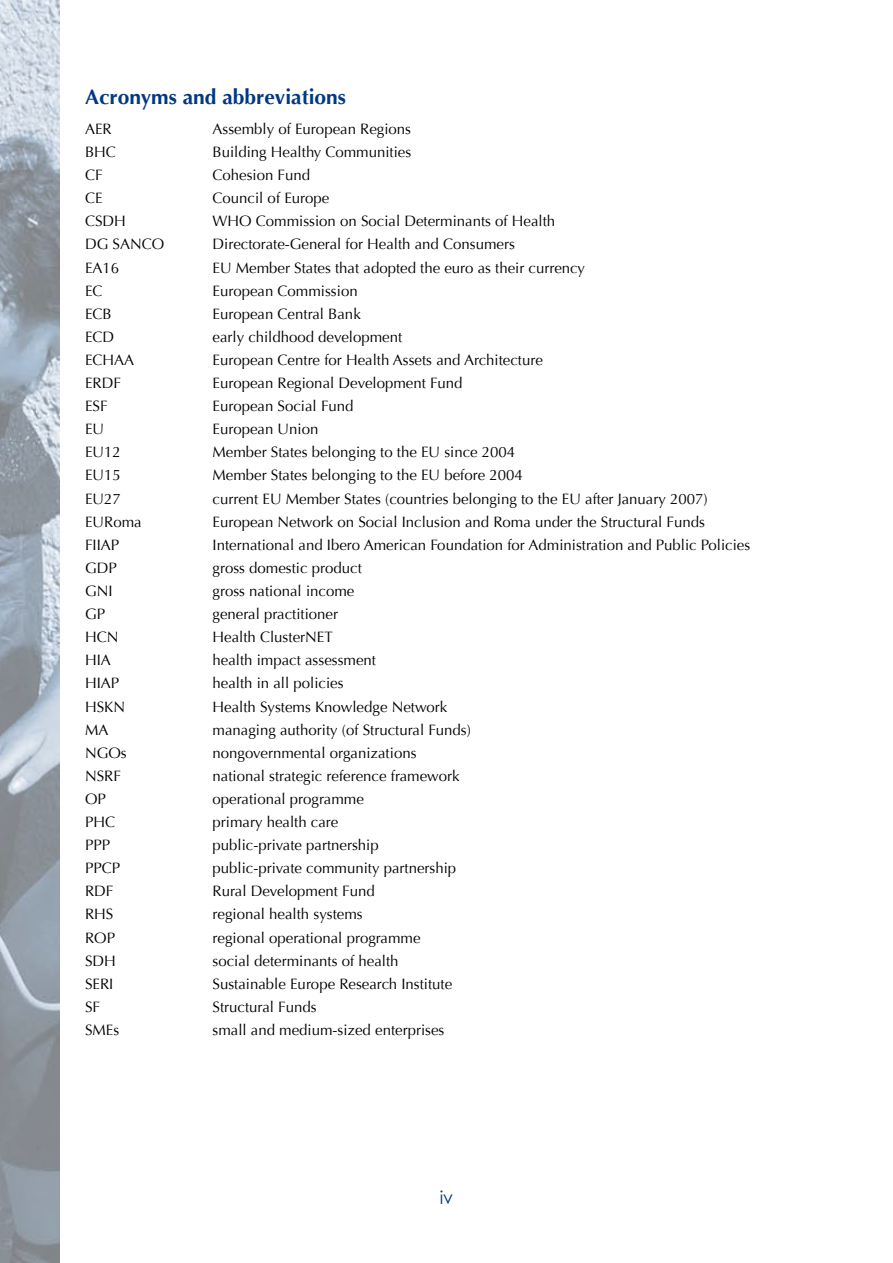
<style>
.page{position:relative;width:893px;height:1263px;background:#fff}
.page>*{position:absolute;margin:0;border:0;box-sizing:border-box;transform-origin:0 0}
.t1{font:700 21px "Optima";color:#003882}
.t2{font:18px "Century Gothic";color:#003882}
.t3{font:15px "Optima";color:#000}
</style>
<div class="page">
<img style="left:0;top:0;width:60px;height:1263px">
<h1 class="t1" style="left:85px;top:85px;width:263px">Acronyms and abbreviations</h1>
<p class="t3" style="left:85px;top:120px;width:28px">AER</p>
<p class="t3" style="left:213px;top:120px;width:200px">Assembly of European Regions</p>
<p class="t3" style="left:85px;top:143px;width:32px">BHC</p>
<p class="t3" style="left:213px;top:143px;width:200px">Building Healthy Communities</p>
<p class="t3" style="left:85px;top:166px;width:19px">CF</p>
<p class="t3" style="left:213px;top:166px;width:99px">Cohesion Fund</p>
<p class="t3" style="left:85px;top:189px;width:19px">CE</p>
<p class="t3" style="left:213px;top:189px;width:118px">Council of Europe</p>
<p class="t3" style="left:85px;top:213px;width:42px">CSDH</p>
<p class="t3" style="left:213px;top:213px;width:344px">WHO Commission on Social Determinants of Health</p>
<p class="t3" style="left:85px;top:236px;width:81px">DG SANCO</p>
<p class="t3" style="left:213px;top:236px;width:304px">Directorate-General for Health and Consumers</p>
<p class="t3" style="left:85px;top:259px;width:36px">EA16</p>
<p class="t3" style="left:213px;top:259px;width:374px">EU Member States that adopted the euro as their currency</p>
<p class="t3" style="left:85px;top:282px;width:19px">EC</p>
<p class="t3" style="left:213px;top:282px;width:147px">European Commission</p>
<p class="t3" style="left:85px;top:305px;width:28px">ECB</p>
<p class="t3" style="left:213px;top:305px;width:150px">European Central Bank</p>
<p class="t3" style="left:85px;top:328px;width:31px">ECD</p>
<p class="t3" style="left:213px;top:328px;width:191px">early childhood development</p>
<p class="t3" style="left:85px;top:351px;width:51px">ECHAA</p>
<p class="t3" style="left:213px;top:351px;width:332px">European Centre for Health Assets and Architecture</p>
<p class="t3" style="left:85px;top:374px;width:37px">ERDF</p>
<p class="t3" style="left:213px;top:374px;width:251px">European Regional Development Fund</p>
<p class="t3" style="left:85px;top:397px;width:24px">ESF</p>
<p class="t3" style="left:213px;top:397px;width:142px">European Social Fund</p>
<p class="t3" style="left:85px;top:420px;width:21px">EU</p>
<p class="t3" style="left:213px;top:420px;width:107px">European Union</p>
<p class="t3" style="left:85px;top:444px;width:37px">EU12</p>
<p class="t3" style="left:213px;top:444px;width:304px">Member States belonging to the EU since 2004</p>
<p class="t3" style="left:85px;top:467px;width:37px">EU15</p>
<p class="t3" style="left:213px;top:467px;width:312px">Member States belonging to the EU before 2004</p>
<p class="t3" style="left:85px;top:490px;width:37px">EU27</p>
<p class="t3" style="left:213px;top:490px;width:497px">current EU Member States (countries belonging to the EU after January 2007)</p>
<p class="t3" style="left:85px;top:513px;width:58px">EURoma</p>
<p class="t3" style="left:213px;top:513px;width:494px">European Network on Social Inclusion and Roma under the Structural Funds</p>
<p class="t3" style="left:85px;top:536px;width:36px">FIIAP</p>
<p class="t3" style="left:213px;top:536px;width:539px">International and Ibero American Foundation for Administration and Public Policies</p>
<p class="t3" style="left:85px;top:559px;width:33px">GDP</p>
<p class="t3" style="left:213px;top:559px;width:151px">gross domestic product</p>
<p class="t3" style="left:85px;top:582px;width:29px">GNI</p>
<p class="t3" style="left:213px;top:582px;width:143px">gross national income</p>
<p class="t3" style="left:85px;top:605px;width:22px">GP</p>
<p class="t3" style="left:213px;top:605px;width:127px">general practitioner</p>
<p class="t3" style="left:85px;top:628px;width:35px">HCN</p>
<p class="t3" style="left:213px;top:628px;width:122px">Health ClusterNET</p>
<p class="t3" style="left:85px;top:651px;width:27px">HIA</p>
<p class="t3" style="left:213px;top:651px;width:165px">health impact assessment</p>
<p class="t3" style="left:85px;top:675px;width:36px">HIAP</p>
<p class="t3" style="left:213px;top:675px;width:132px">health in all policies</p>
<p class="t3" style="left:85px;top:698px;width:42px">HSKN</p>
<p class="t3" style="left:213px;top:698px;width:236px">Health Systems Knowledge Network</p>
<p class="t3" style="left:85px;top:721px;width:25px">MA</p>
<p class="t3" style="left:213px;top:721px;width:260px">managing authority (of Structural Funds)</p>
<p class="t3" style="left:85px;top:744px;width:43px">NGOs</p>
<p class="t3" style="left:213px;top:744px;width:205px">nongovernmental organizations</p>
<p class="t3" style="left:85px;top:767px;width:37px">NSRF</p>
<p class="t3" style="left:213px;top:767px;width:249px">national strategic reference framework</p>
<p class="t3" style="left:85px;top:790px;width:22px">OP</p>
<p class="t3" style="left:213px;top:790px;width:153px">operational programme</p>
<p class="t3" style="left:85px;top:813px;width:32px">PHC</p>
<p class="t3" style="left:213px;top:813px;width:127px">primary health care</p>
<p class="t3" style="left:85px;top:836px;width:27px">PPP</p>
<p class="t3" style="left:213px;top:836px;width:168px">public-private partnership</p>
<p class="t3" style="left:85px;top:859px;width:37px">PPCP</p>
<p class="t3" style="left:213px;top:859px;width:245px">public-private community partnership</p>
<p class="t3" style="left:85px;top:882px;width:30px">RDF</p>
<p class="t3" style="left:213px;top:882px;width:164px">Rural Development Fund</p>
<p class="t3" style="left:85px;top:906px;width:30px">RHS</p>
<p class="t3" style="left:213px;top:906px;width:152px">regional health systems</p>
<p class="t3" style="left:85px;top:929px;width:31px">ROP</p>
<p class="t3" style="left:213px;top:929px;width:210px">regional operational programme</p>
<p class="t3" style="left:85px;top:952px;width:32px">SDH</p>
<p class="t3" style="left:213px;top:952px;width:187px">social determinants of health</p>
<p class="t3" style="left:85px;top:975px;width:30px">SERI</p>
<p class="t3" style="left:213px;top:975px;width:241px">Sustainable Europe Research Institute</p>
<p class="t3" style="left:85px;top:998px;width:16px">SF</p>
<p class="t3" style="left:213px;top:998px;width:106px">Structural Funds</p>
<p class="t3" style="left:85px;top:1021px;width:36px">SMEs</p>
<p class="t3" style="left:213px;top:1021px;width:233px">small and medium-sized enterprises</p>
<p class="t2" style="left:440px;top:1186px;width:15px">iv</p>
</div>
